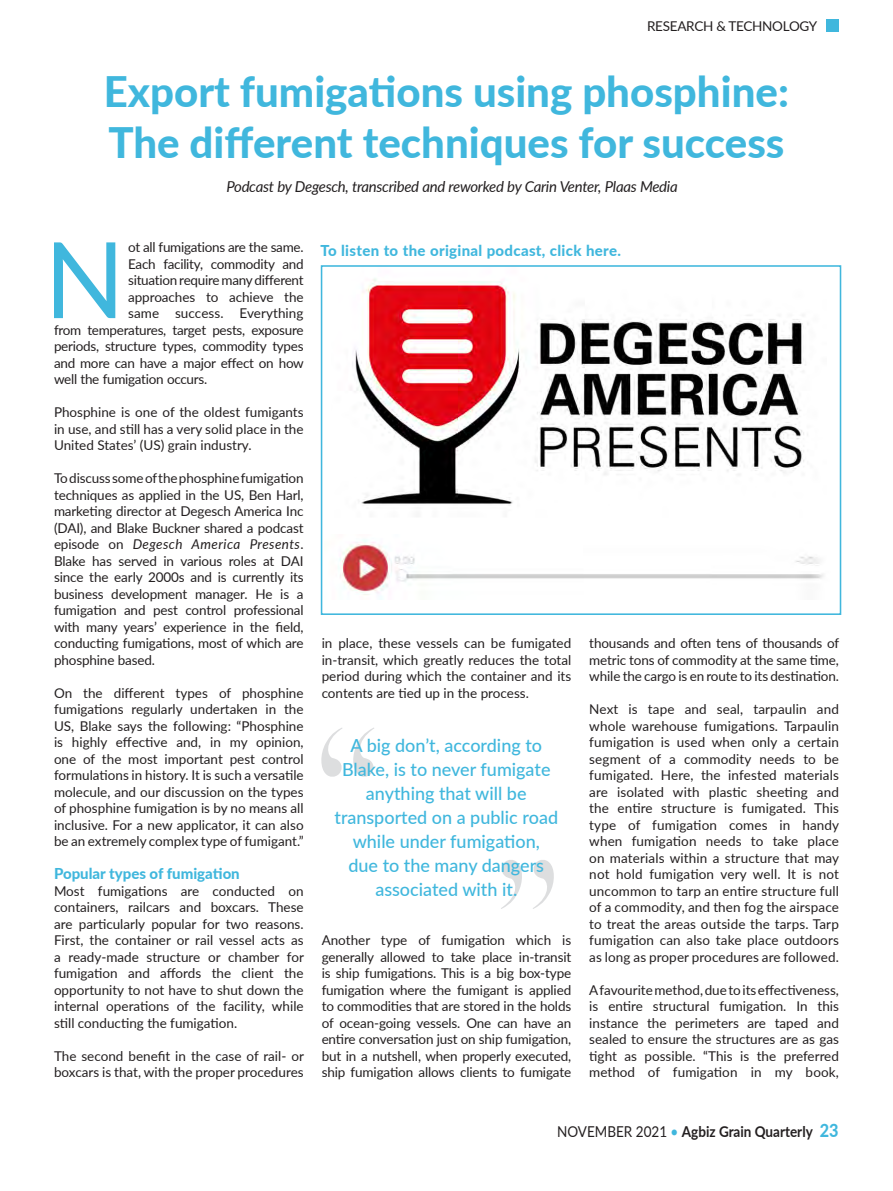
<style>
.page{position:relative;width:893px;height:1191px;background:#fff}
.page>*{position:absolute;margin:0;border:0;box-sizing:border-box;transform-origin:0 0}
.t1{font:105.6px "Lato";color:#40b7dd}
.t2{font:800 42px/50.4px "Lato";color:#40b7dd}
.t3{font:500 18px/24px "Lato";color:#40b7dd;text-align:center}
.t4{font:italic 15px "Lato";letter-spacing:-.02em;color:#231f20}
.t5{font:800 15px "Lato";letter-spacing:.02em;color:#40b7dd}
.t6{font:700 15px "Lato";color:#231f20;scale:.9 1}
.t7{font:800 15px "Lato";color:#40b7dd}
.t8{font:13.5px/16.5px "Lato";letter-spacing:-.01em;color:#231f20;text-align:justify}
.s1{font-style:italic}
.s2{font-weight:400}
.s3{font-weight:500;color:#40b7dd}
.s4{font-weight:800;font-size:18px;color:#40b7dd}
</style>
<div class="page">
<div style="left:826px;top:19px;width:13px;height:13px;background:#40b7dd"></div>
<img style="left:350px;top:278px;width:454px;height:322px">
<div style="left:321px;top:265px;width:520px;height:350px;border:2px solid #40b7dd"></div>
<img style="left:339px;top:535px;width:485px;height:64px">
<svg style="left:501px;top:860px;width:53px;height:49px"></svg>
<svg style="left:321px;top:728px;width:53px;height:49px"></svg>
<p class="t8" style="left:647px;top:17px;width:172px">RESEARCH &amp; TECHNOLOGY</p>
<h2 class="t2" style="left:104px;top:65px;width:687px">Export fumigations using phosphine:<br>The different techniques for success</h2>
<p class="t4" style="left:226px;top:176px;width:453px">Podcast by Degesch, transcribed and reworked by Carin Venter, Plaas Media</p>
<h1 class="t1" style="left:44px;top:204px;width:82px">N</h1>
<p class="t8" style="left:128px;top:238px;width:177px">ot all fumigations are the same.</p>
<p class="t8" style="left:128px;top:255px;width:177px">Each facility, commodity and</p>
<p class="t8" style="left:128px;top:271px;width:177px">situation require many different</p>
<p class="t8" style="left:128px;top:288px;width:177px">approaches to achieve the</p>
<p class="t8" style="left:128px;top:304px;width:177px">same success. Everything</p>
<p class="t8" style="left:54px;top:321px;width:251px">from temperatures, target pests, exposure</p>
<p class="t8" style="left:54px;top:337px;width:251px">periods, structure types, commodity types</p>
<p class="t8" style="left:54px;top:354px;width:251px">and more can have a major effect on how</p>
<p class="t8" style="left:54px;top:370px;width:155px">well the fumigation occurs.</p>
<p class="t8" style="left:54px;top:403px;width:251px">Phosphine is one of the oldest fumigants in use, and still has a very solid place in the United States’ (US) grain industry.</p>
<p class="t8" style="left:54px;top:469px;width:251px">To discuss some of the phosphine fumigation techniques as applied in the US, Ben Harl, marketing director at Degesch America Inc (DAI), and Blake Buckner shared a podcast episode on <span class="s1">Degesch America Presents</span>.<br>Blake has served in various roles at DAI since the early 2000s and is currently its business development manager. He is a fumigation and pest control professional with many years’ experience in the field, conducting fumigations, most of which are phosphine based.</p>
<p class="t8" style="left:54px;top:684px;width:251px">On the different types of phosphine fumigations regularly undertaken in the US, Blake says the following: “Phosphine is highly effective and, in my opinion, one of the most important pest control formulations in history. It is such a versatile molecule, and our discussion on the types of phosphine fumigation is by no means all inclusive. For a new applicator, it can also be an extremely complex type of fumigant.”</p>
<p class="t7" style="left:54px;top:862px;width:187px">Popular types of fumigation</p>
<p class="t8" style="left:54px;top:882px;width:251px">Most fumigations are conducted on containers, railcars and boxcars. These are particularly popular for two reasons.<br>First, the container or rail vessel acts as a ready-made structure or chamber for fumigation and affords the client the opportunity to not have to shut down the internal operations of the facility, while still conducting the fumigation.</p>
<p class="t8" style="left:54px;top:1047px;width:251px">The second benefit in the case of rail- or boxcars is that, with the proper procedures</p>
<p class="t5" style="left:320px;top:239px;width:302px">To listen to the original podcast, click here.</p>
<p class="t8" style="left:322px;top:634px;width:251px">in place, these vessels can be fumigated in-transit, which greatly reduces the total period during which the container and its contents are tied up in the process.</p>
<h3 class="t3" style="left:334px;top:732px;width:225px">A big don’t, according to<br>Blake, is to never fumigate anything that will be transported on a public road while under fumigation,<br>due to the many dangers associated with it.</h3>
<p class="t8" style="left:322px;top:931px;width:251px">Another type of fumigation which is generally allowed to take place in-transit is ship fumigations. This is a big box-type fumigation where the fumigant is applied to commodities that are stored in the holds of ocean-going vessels. One can have an entire conversation just on ship fumigation, but in a nutshell, when properly executed, ship fumigation allows clients to fumigate</p>
<p class="t8" style="left:589px;top:634px;width:251px">thousands and often tens of thousands of metric tons of commodity at the same time, while the cargo is en route to its destination.</p>
<p class="t8" style="left:589px;top:700px;width:251px">Next is tape and seal, tarpaulin and whole warehouse fumigations. Tarpaulin fumigation is used when only a certain segment of a commodity needs to be fumigated. Here, the infested materials are isolated with plastic sheeting and the entire structure is fumigated. This type of fumigation comes in handy when fumigation needs to take place on materials within a structure that may not hold fumigation very well. It is not uncommon to tarp an entire structure full of a commodity, and then fog the airspace to treat the areas outside the tarps. Tarp fumigation can also take place outdoors as long as proper procedures are followed.</p>
<p class="t8" style="left:589px;top:981px;width:251px">A favourite method, due to its effectiveness, is entire structural fumigation. In this instance the perimeters are taped and sealed to ensure the structures are as gas tight as possible. “This is the preferred method of fumigation in my book,</p>
<p class="t6" style="left:557px;top:1120px;width:314px"><span class="s2">NOVEMBER 2021</span> <span class="s3">•</span> Agbiz Grain Quarterly <span class="s4">23</span></p>
</div>
